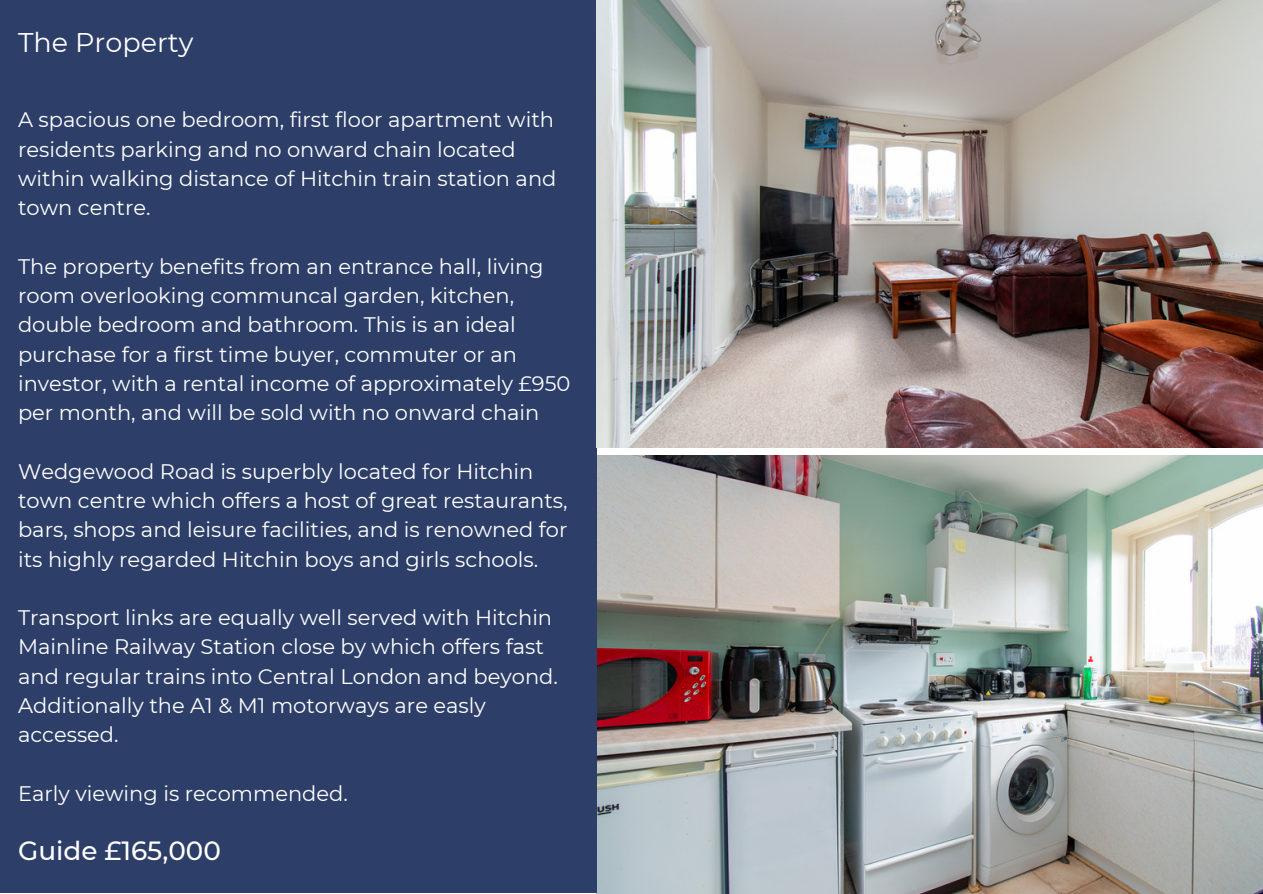
<style>
.page{position:relative;width:1263px;height:894px;background:#fff}
.page>*{position:absolute;margin:0;border:0;box-sizing:border-box;transform-origin:0 0}
.t1{font:27px "Montserrat";color:#fff}
.t2{font:500 26.25px "Montserrat";color:#fff}
.t3{font:21px/29.2px "Montserrat";color:#fff}
</style>
<div class="page">
<img style="left:596px;top:455px;width:667px;height:438px">
<div style="left:0;top:0;width:596px;height:892px;background:#2d3f68"></div>
<img style="left:596px;top:0;width:667px;height:447px">
<p class="t1" style="left:18px;top:26px;width:177px">The Property</p>
<h2 class="t3" style="left:18px;top:105px;width:540px">A spacious one bedroom, first floor apartment with residents parking and no onward chain located within walking distance of Hitchin train station and town centre.</h2>
<p class="t3" style="left:18px;top:251px;width:554px">The property benefits from an entrance hall, living room overlooking communcal garden, kitchen, double bedroom and bathroom. This is an ideal purchase for a first time buyer, commuter or an investor, with a rental income of approximately £950 per month, and will be sold with no onward chain</p>
<p class="t3" style="left:18px;top:456px;width:551px">Wedgewood Road is superbly located for Hitchin town centre which offers a host of great restaurants, bars, shops and leisure facilities, and is renowned for its highly regarded Hitchin boys and girls schools.</p>
<p class="t3" style="left:18px;top:602px;width:541px">Transport links are equally well served with Hitchin Mainline Railway Station close by which offers fast and regular trains into Central London and beyond.<br>Additionally the A1 &amp; M1 motorways are easly accessed.</p>
<p class="t3" style="left:18px;top:778px;width:331px">Early viewing is recommended.</p>
<h1 class="t2" style="left:18px;top:834px;width:204px">Guide £165,000</h1>
</div>
